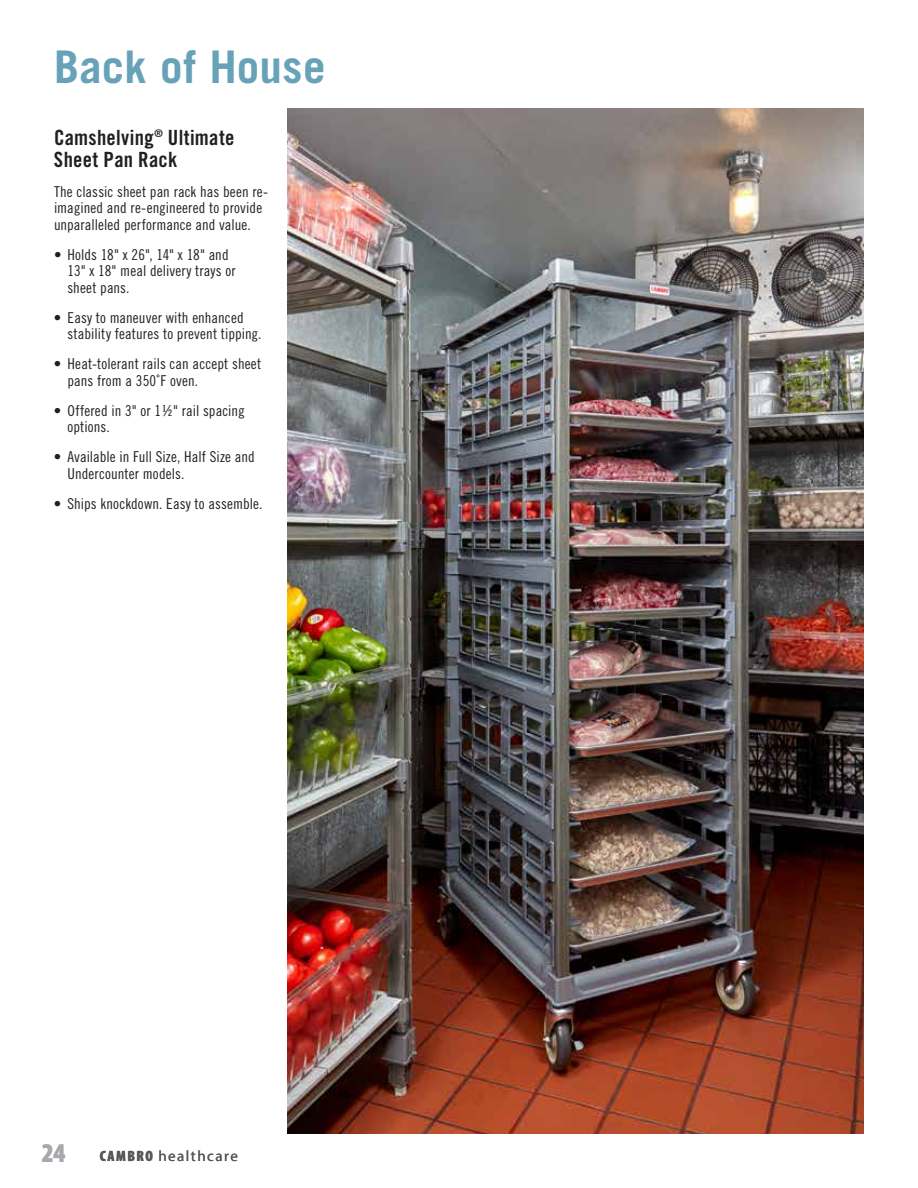
<style>
.page{position:relative;width:918px;height:1188px;background:#fff}
.page>*{position:absolute;margin:0;border:0;box-sizing:border-box;transform-origin:0 0}
.t1{font:700 45px "Trade Gothic LT Std";letter-spacing:.005em;color:#68a2b9}
.t2{font:900 condensed 27px "Myriad Pro";color:#a7a9ac}
.t3{font:21px/22.5px "Trade Gothic LT Std Bd Cn 20";letter-spacing:.015em;color:#231f20}
.t4{font:15px/16.5px "Trade Gothic LT Std Cn 18";letter-spacing:.01em;color:#231f20}
.t5{font:15px "Myriad Pro";letter-spacing:.1em;color:#58595b}
.s1{font-weight:900;font-stretch:condensed}
</style>
<div class="page">
<img style="left:288px;top:108px;width:576px;height:1026px">
<h1 class="t1" style="left:54px;top:40px;width:273px">Back of House</h1>
<h3 class="t3" style="left:54px;top:126px;width:182px">Camshelving<sup>®</sup> Ultimate<br>Sheet Pan Rack</h3>
<p class="t4" style="left:54px;top:183px;width:216px">The classic sheet pan rack has been re&shy;imagined and re-engineered to provide unparalleled performance and value.</p>
<p class="t4" style="left:67px;top:246px;width:170px;text-indent:-13px">• Holds 18" x 26", 14" x 18" and<br>13" x 18" meal delivery trays or sheet pans.</p>
<p class="t4" style="left:67px;top:309px;width:196px;text-indent:-14px">• Easy to maneuver with enhanced stability features to prevent tipping.</p>
<p class="t4" style="left:67px;top:356px;width:195px;text-indent:-14px">• Heat-tolerant rails can accept sheet pans from a 350˚F oven.</p>
<p class="t4" style="left:67px;top:402px;width:179px;text-indent:-14px">• Offered in 3" or 1½" rail spacing options.</p>
<p class="t4" style="left:67px;top:449px;width:189px;text-indent:-14px">• Available in Full Size, Half Size and<br>Undercounter models.</p>
<p class="t4" style="left:54px;top:495px;width:210px">• Ships knockdown. Easy to assemble.</p>
<h2 class="t2" style="left:42px;top:1135px;width:25px">24</h2>
<p class="t5" style="left:100px;top:1147px;width:140px"><span class="s1">CAMBRO</span> healthcare</p>
</div>
